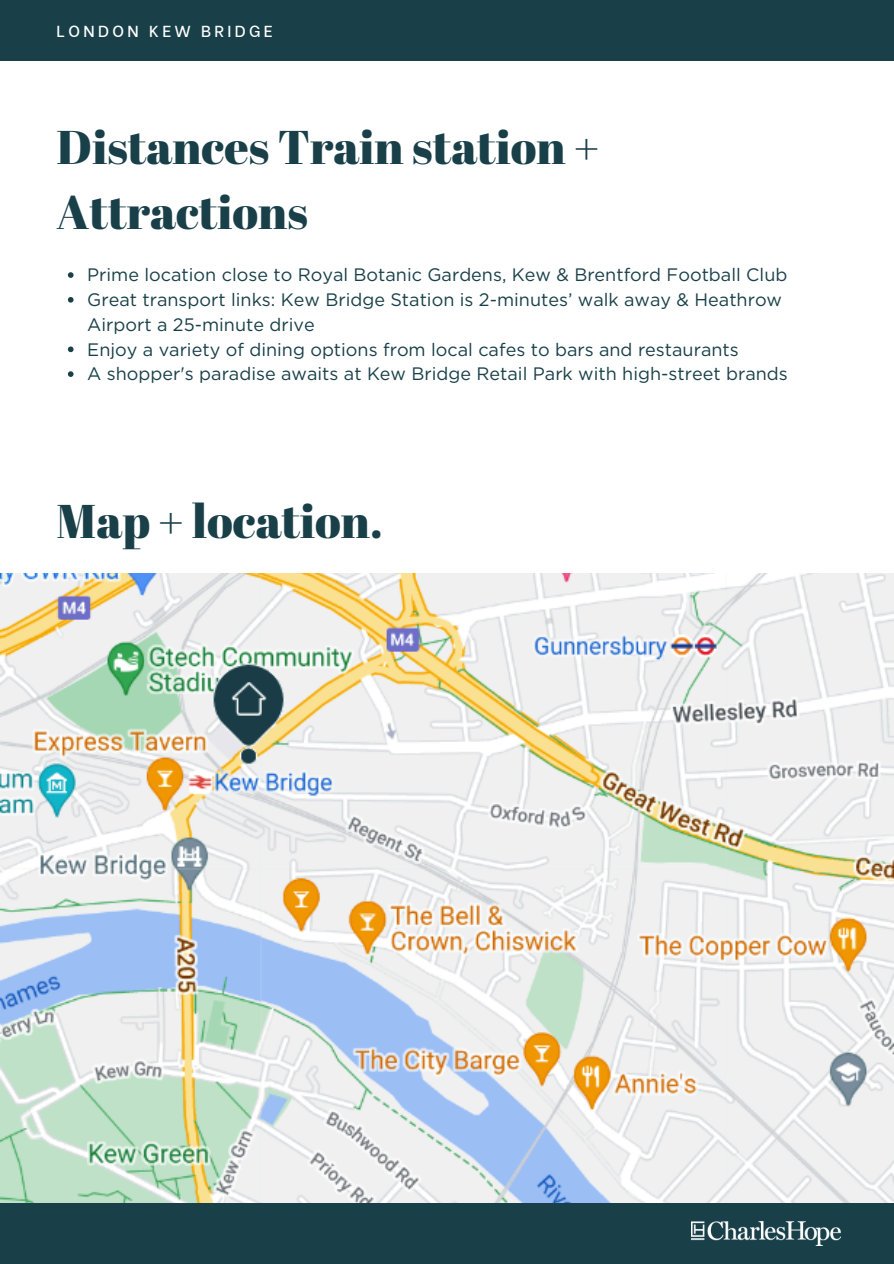
<style>
.page{position:relative;width:894px;height:1264px;background:#fff}
.page>*{position:absolute;margin:0;border:0;box-sizing:border-box;transform-origin:0 0}
.t1{font:47.25px/65.2px "Abril Fatface";color:#194049}
.t2{font:18px/24.8px "Gotham";color:#194049}
.t3{font:500 15.9px "Be Vietnam";letter-spacing:.21em;color:#fff}
</style>
<div class="page">
<img style="left:0;top:574px;width:893px;height:628px">
<div style="left:0;top:1203px;width:893px;height:60px;background:#194049"></div>
<div style="left:0;top:0;width:893px;height:60px;background:#194049"></div>
<img style="left:691px;top:1221px;width:148px;height:24px">
<svg style="left:68px;top:272px;width:5px;height:6px"></svg>
<svg style="left:68px;top:297px;width:5px;height:5px"></svg>
<svg style="left:68px;top:346px;width:5px;height:6px"></svg>
<svg style="left:68px;top:371px;width:5px;height:6px"></svg>
<p class="t3" style="left:57px;top:18px;width:218px">LONDON KEW BRIDGE</p>
<h1 class="t1" style="left:57px;top:113px;width:544px">Distances Train station +<br>Attractions</h1>
<p class="t2" style="left:87px;top:262px;width:701px">Prime location close to Royal Botanic Gardens, Kew &amp; Brentford Football Club</p>
<p class="t2" style="left:87px;top:287px;width:696px">Great transport links: Kew Bridge Station is 2-minutes’ walk away &amp; Heathrow<br>Airport a 25-minute drive</p>
<p class="t2" style="left:87px;top:337px;width:653px">Enjoy a variety of dining options from local cafes to bars and restaurants</p>
<h1 class="t2" style="left:87px;top:361px;width:701px">A shopper's paradise awaits at Kew Bridge Retail Park with high-street brands</h1>
<p class="t1" style="left:57px;top:487px;width:327px">Map + location.</p>
</div>
